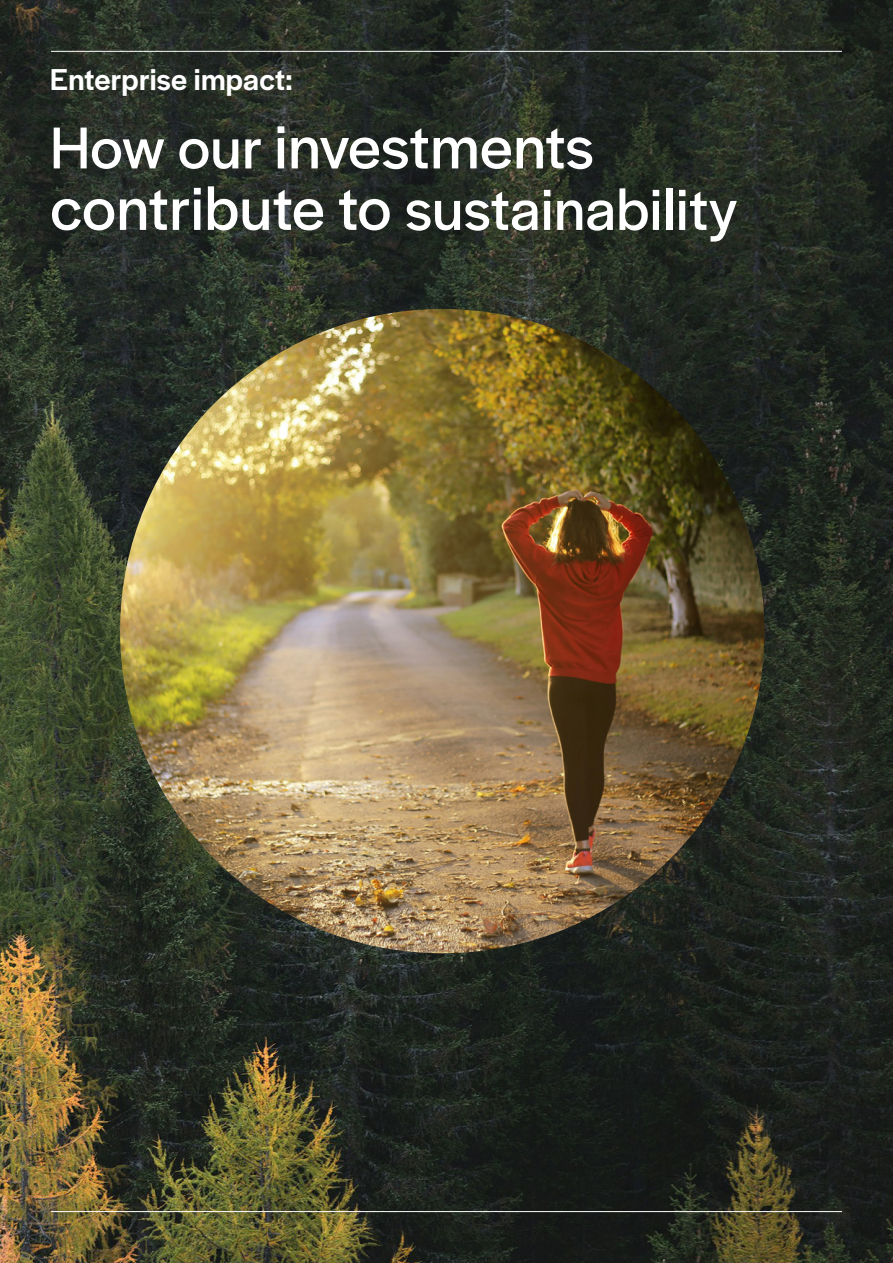
<style>
.page{position:relative;width:893px;height:1263px;background:#fff}
.page>*{position:absolute;margin:0;border:0;box-sizing:border-box;transform-origin:0 0}
.t1{font:64.5px "Halyard Display";letter-spacing:.005em;color:#fff}
.t2{font:61.5px "Halyard Display";letter-spacing:.01em;color:#fff}
.t3{font:500 31.5px "Halyard Display";letter-spacing:.005em;color:#fff}
.s1{font-size:61.5px}
.s2{font-size:64.5px}
</style>
<div class="page">
<img style="left:0;top:0;width:893px;height:1263px">
<img style="left:120px;top:309px;width:644px;height:644px;border-radius:322px">
<hr style="left:51px;top:51px;width:791px;height:1px;background:#fff">
<hr style="left:51px;top:1211px;width:791px;height:1px;background:#fff">
<p class="t3" style="left:50px;top:57px;width:244px">Enterprise impact:</p>
<p class="t1" style="left:50px;top:101px;width:545px"><span class="s1">How our</span> investments</p>
<p class="t2" style="left:50px;top:166px;width:688px"><span class="s2">contribute to</span> sustainability</p>
</div>
